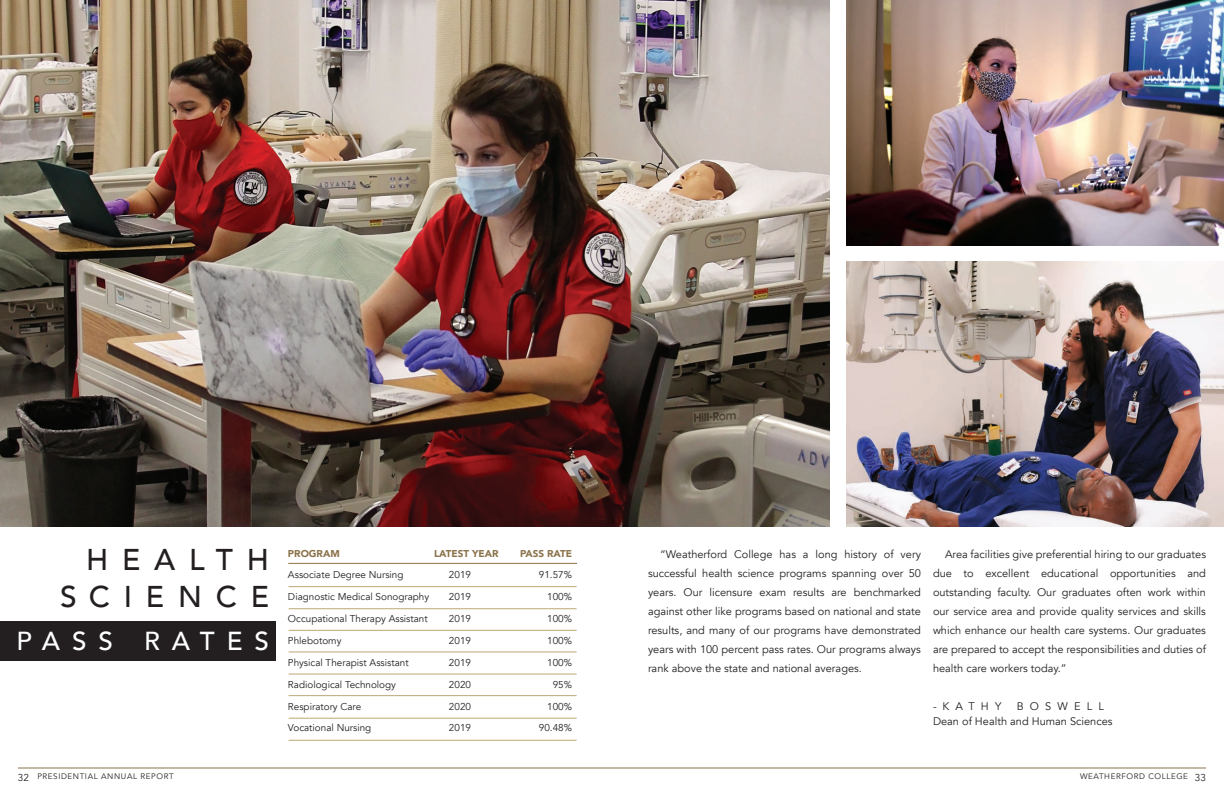
<style>
.page{position:relative;width:1224px;height:792px;background:#fff}
.page>*{position:absolute;margin:0;border:0;box-sizing:border-box;transform-origin:0 0}
.t1{font:500 30px/37px "Avenir";letter-spacing:.46em;color:#231f20;text-align:right}
.t2{font:500 26px "Avenir";letter-spacing:.46em;color:#fff}
.t3{font:11px/19px "Avenir";color:#231f20;text-align:justify}
.t4{font:9.9px "Avenir";color:#231f20}
.t5{font:900 9.9px "Avenir";color:#8b734b}
.t6{font:8px "Avenir";letter-spacing:.075em;color:#231f20}
.s1{font-size:10px}
</style>
<div class="page">
<div style="left:0;top:621px;width:276px;height:39px;background:#231f20"></div>
<hr style="left:289px;top:586px;width:288px;height:1px;background:#bba874">
<hr style="left:289px;top:608px;width:288px;height:1px;background:#bba874">
<hr style="left:289px;top:630px;width:288px;height:1px;background:#bba874">
<hr style="left:289px;top:651px;width:288px;height:1px;background:#bba874">
<hr style="left:289px;top:674px;width:288px;height:1px;background:#bba874">
<hr style="left:289px;top:695px;width:288px;height:1px;background:#bba874">
<hr style="left:289px;top:718px;width:288px;height:1px;background:#bba874">
<hr style="left:289px;top:740px;width:288px;height:1px;background:#bba874">
<img style="left:846px;top:262px;width:378px;height:265px">
<img style="left:846px;top:0;width:378px;height:246px">
<img style="left:0;top:0;width:829px;height:527px">
<hr style="left:288px;top:563px;width:289px;height:1px;background:#8b734b">
<hr style="left:18px;top:768px;width:1188px;height:1px;background:#8b734b">
<h1 class="t1" style="left:60px;top:539px;width:210px">HEALTH<br>SCIENCE</h1>
<h2 class="t2" style="left:16px;top:618px;width:254px">PASS RATES</h2>
<p class="t5" style="left:288px;top:545px;width:53px">PROGRAM</p>
<p class="t5" style="left:434px;top:545px;width:66px">LATEST YEAR</p>
<p class="t5" style="left:520px;top:545px;width:53px">PASS RATE</p>
<p class="t4" style="left:288px;top:569px;width:117px">Associate Degree Nursing</p>
<p class="t4" style="left:449px;top:569px;width:24px">2019</p>
<p class="t4" style="left:539px;top:569px;width:35px">91.57%</p>
<p class="t4" style="left:288px;top:591px;width:143px">Diagnostic Medical Sonography</p>
<p class="t4" style="left:449px;top:591px;width:24px">2019</p>
<p class="t4" style="left:547px;top:591px;width:26px">100%</p>
<p class="t4" style="left:288px;top:613px;width:141px">Occupational Therapy Assistant</p>
<p class="t4" style="left:449px;top:613px;width:24px">2019</p>
<p class="t4" style="left:547px;top:613px;width:26px">100%</p>
<p class="t4" style="left:288px;top:635px;width:55px">Phlebotomy</p>
<p class="t4" style="left:449px;top:635px;width:24px">2019</p>
<p class="t4" style="left:547px;top:635px;width:26px">100%</p>
<p class="t4" style="left:288px;top:657px;width:122px">Physical Therapist Assistant</p>
<p class="t4" style="left:449px;top:657px;width:24px">2019</p>
<p class="t4" style="left:547px;top:657px;width:26px">100%</p>
<p class="t4" style="left:288px;top:678px;width:110px">Radiological Technology</p>
<p class="t4" style="left:449px;top:678px;width:24px">2020</p>
<p class="t4" style="left:553px;top:678px;width:21px">95%</p>
<p class="t4" style="left:288px;top:700px;width:75px">Respiratory Care</p>
<p class="t4" style="left:449px;top:700px;width:24px">2020</p>
<p class="t4" style="left:547px;top:700px;width:26px">100%</p>
<p class="t4" style="left:288px;top:722px;width:85px">Vocational Nursing</p>
<p class="t4" style="left:449px;top:722px;width:24px">2019</p>
<p class="t4" style="left:539px;top:722px;width:35px">90.48%</p>
<p class="t3" style="left:648px;top:545px;width:275px;text-indent:12px">“Weatherford College has a long history of very successful health science programs spanning over 50 years. Our licensure exam results are benchmarked against other like programs based on national and state results, and many of our programs have demonstrated years with 100 percent pass rates. Our programs always rank above the state and national averages.</p>
<p class="t3" style="left:933px;top:545px;width:275px;text-indent:12px">Area facilities give preferential hiring to our graduates due to excellent educational opportunities and outstanding faculty. Our graduates often work within our service area and provide quality services and skills which enhance our health care systems. Our graduates are prepared to accept the responsibilities and duties of health care workers today.”</p>
<p class="t3" style="left:933px;top:697px;width:70px">- KATHY</p>
<p class="t3" style="left:933px;top:699px;width:181px;line-height:15px;text-indent:84px">BOSWELL<br>Dean of Health and Human Sciences</p>
<p class="t6" style="left:18px;top:771px;width:157px"><span class="s1">32</span> PRESIDENTIAL ANNUAL REPORT</p>
<p class="t6" style="left:1080px;top:772px;width:127px">WEATHERFORD COLLEGE <span class="s1">33</span></p>
</div>
